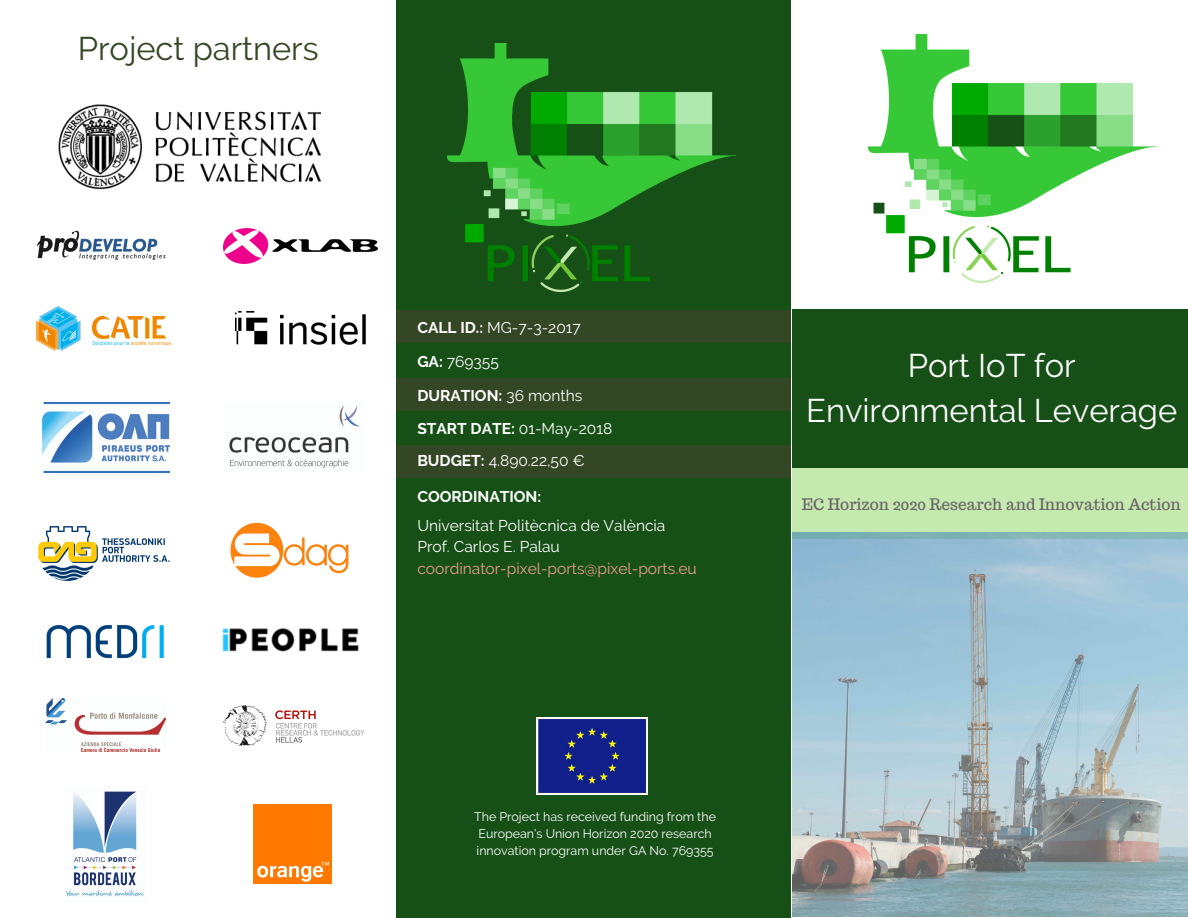
<style>
.page{position:relative;width:1188px;height:918px;background:#fff}
.page>*{position:absolute;margin:0;border:0;box-sizing:border-box;transform-origin:0 0}
.t1{font:32.7px/45px "Raleway";color:#fff;text-align:center}
.t2{font:32.7px "Raleway";color:#344724}
.t3{font:15.6px/33.8px "Raleway";color:#fff}
.t4{font:15.6px "Trocchi";color:#666}
.t5{font:15.6px "Raleway";color:#ea9e8d}
.t6{font:700 15.6px "Raleway";color:#fff}
.t7{font:12.45px/16.8px "Raleway";color:#fff}
.s1{font-weight:700}
</style>
<div class="page">
<div style="left:792px;top:309px;width:396px;height:159px;background:#165016"></div>
<div style="left:792px;top:468px;width:396px;height:71px;background:#c6e9af"></div>
<div style="left:396px;top:0;width:395px;height:918px;background:#165016"></div>
<div style="left:396px;top:310px;width:395px;height:33px;background:#344724"></div>
<div style="left:396px;top:378px;width:395px;height:33px;background:#344724"></div>
<div style="left:396px;top:446px;width:395px;height:32px;background:#344724"></div>
<img style="left:792px;top:532px;width:396px;height:385px">
<img style="left:537px;top:718px;width:111px;height:76px">
<img style="left:58px;top:104px;width:264px;height:86px">
<img style="left:37px;top:230px;width:129px;height:30px">
<img style="left:224px;top:228px;width:154px;height:35px">
<img style="left:235px;top:312px;width:131px;height:32px">
<img style="left:36px;top:306px;width:135px;height:45px">
<img style="left:253px;top:804px;width:79px;height:79px">
<img style="left:229px;top:405px;width:131px;height:63px">
<img style="left:230px;top:522px;width:119px;height:56px">
<img style="left:42px;top:403px;width:128px;height:69px">
<img style="left:38px;top:526px;width:132px;height:54px">
<img style="left:45px;top:699px;width:120px;height:53px">
<img style="left:66px;top:791px;width:78px;height:106px">
<img style="left:224px;top:705px;width:139px;height:41px">
<img style="left:46px;top:624px;width:117px;height:35px">
<img style="left:222px;top:627px;width:137px;height:25px">
<img style="left:868px;top:35px;width:288px;height:247px">
<img style="left:448px;top:44px;width:288px;height:247px">
<h1 class="t2" style="left:78px;top:29px;width:242px">Project partners</h1>
<p class="t3" style="left:417px;top:311px;width:167px"><span class="s1">CALL ID.:</span> MG-7-3-2017<br><span class="s1">GA:</span> 769355<br><span class="s1">DURATION:</span> 36 months</p>
<p class="t3" style="left:417px;top:412px;width:196px"><span class="s1">START DATE:</span> 01-May-2018</p>
<p class="t3" style="left:417px;top:443px;width:169px"><span class="s1">BUDGET:</span> 4.890.22,50 €</p>
<p class="t6" style="left:417px;top:487px;width:125px">COORDINATION:</p>
<p class="t3" style="left:417px;top:515px;width:250px;line-height:21.3px">Universitat Politècnica de València<br>Prof. Carlos E. Palau</p>
<p class="t5" style="left:417px;top:559px;width:281px">coordinator-pixel-ports@pixel-ports.eu</p>
<h1 class="t1" style="left:806px;top:343px;width:373px">Port IoT for<br>Environmental Leverage</h1>
<p class="t4" style="left:802px;top:494px;width:380px">EC Horizon 2020 Research and Innovation Action</p>
<p class="t7" style="left:474px;top:808px;width:243px">The Project has received funding from the<br>European’s Union Horizon 2020 research innovation program under GA No. 769355</p>
</div>
